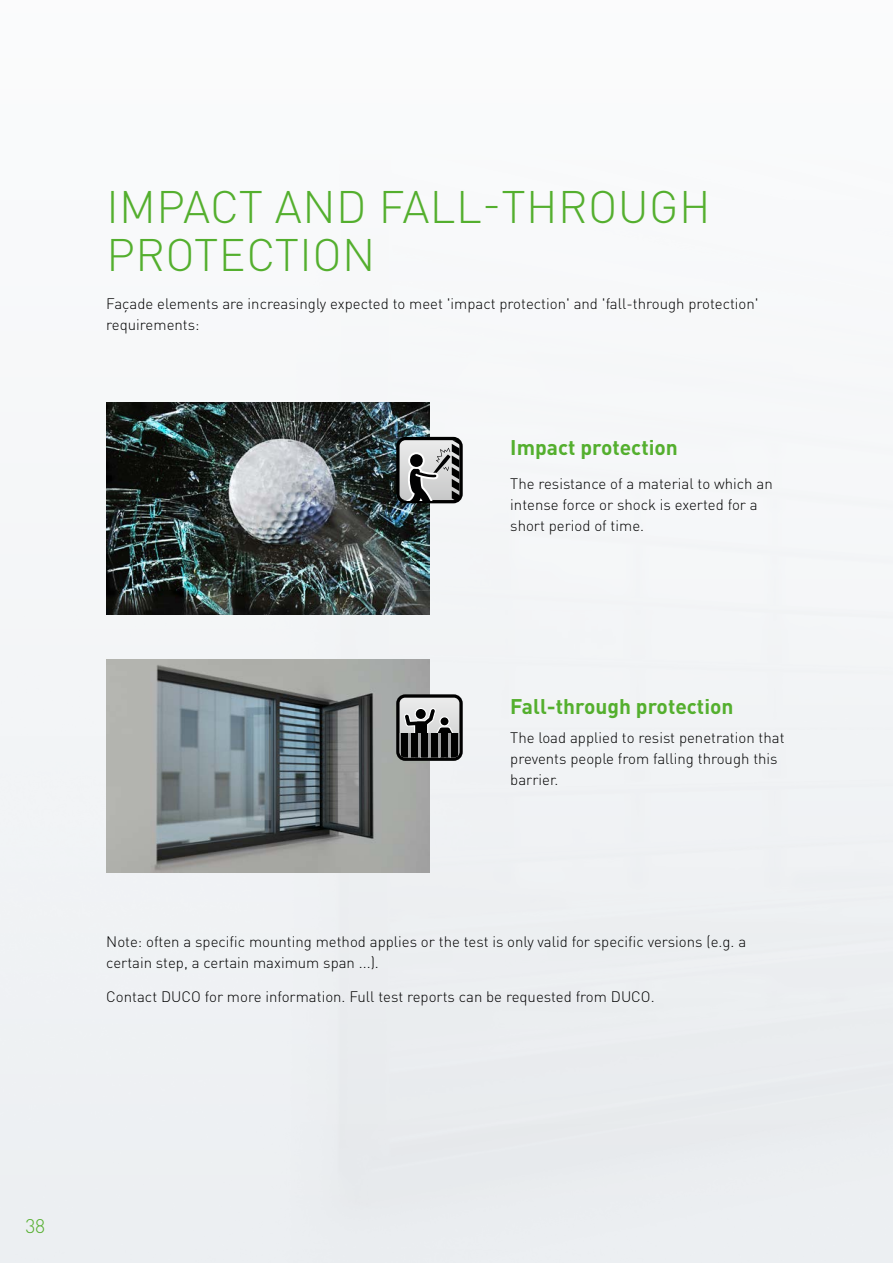
<style>
.page{position:relative;width:893px;height:1263px;background:#fff}
.page>*{position:absolute;margin:0;border:0;box-sizing:border-box;transform-origin:0 0}
.t1{font:300 45px/47.2px "DINOT";letter-spacing:.01em;color:#54af2e}
.t2{font:700 21px "DINOT";color:#54af2e}
.t3{font:300 19.5px "DINOT";color:#54af2e}
.t4{font:300 15px/21px "DINOT";color:#000}
</style>
<div class="page">
<div style="left:0;top:402px;width:893px;height:861px;background:#eff1f3"></div>
<img style="left:106px;top:402px;width:323px;height:213px">
<svg style="left:396px;top:437px;width:67px;height:66px;background:#8a8a8b"></svg>
<img style="left:106px;top:659px;width:323px;height:213px">
<svg style="left:396px;top:694px;width:67px;height:67px;background:#888989"></svg>
<div style="left:400px;top:733px;width:59px;height:24px;background:#9c9c9d"></div>
<div style="left:401px;top:733px;width:7px;height:24px;background:#000"></div>
<div style="left:411px;top:733px;width:7px;height:24px;background:#000"></div>
<div style="left:421px;top:733px;width:7px;height:24px;background:#000"></div>
<div style="left:431px;top:733px;width:7px;height:24px;background:#000"></div>
<div style="left:441px;top:733px;width:7px;height:24px;background:#000"></div>
<div style="left:451px;top:733px;width:7px;height:24px;background:#000"></div>
<h1 class="t1" style="left:107px;top:182px;width:605px">IMPACT AND FALL-THROUGH<br>PROTECTION</h1>
<p class="t4" style="left:106px;top:292px;width:654px">Façade elements are increasingly expected to meet 'impact protection' and 'fall-through protection' requirements:</p>
<h2 class="t2" style="left:510px;top:433px;width:169px">Impact protection</h2>
<p class="t4" style="left:510px;top:472px;width:264px">The resistance of a material to which an intense force or shock is exerted for a short period of time.</p>
<h2 class="t2" style="left:510px;top:692px;width:225px">Fall-through protection</h2>
<p class="t4" style="left:510px;top:727px;width:276px">The load applied to resist penetration that prevents people from falling through this barrier.</p>
<p class="t4" style="left:106px;top:931px;width:641px">Note: often a specific mounting method applies or the test is only valid for specific versions (e.g. a certain step, a certain maximum span ...).</p>
<p class="t4" style="left:106px;top:985px;width:550px">Contact DUCO for more information. Full test reports can be requested from DUCO.</p>
<h3 class="t3" style="left:25px;top:1213px;width:21px">38</h3>
</div>
